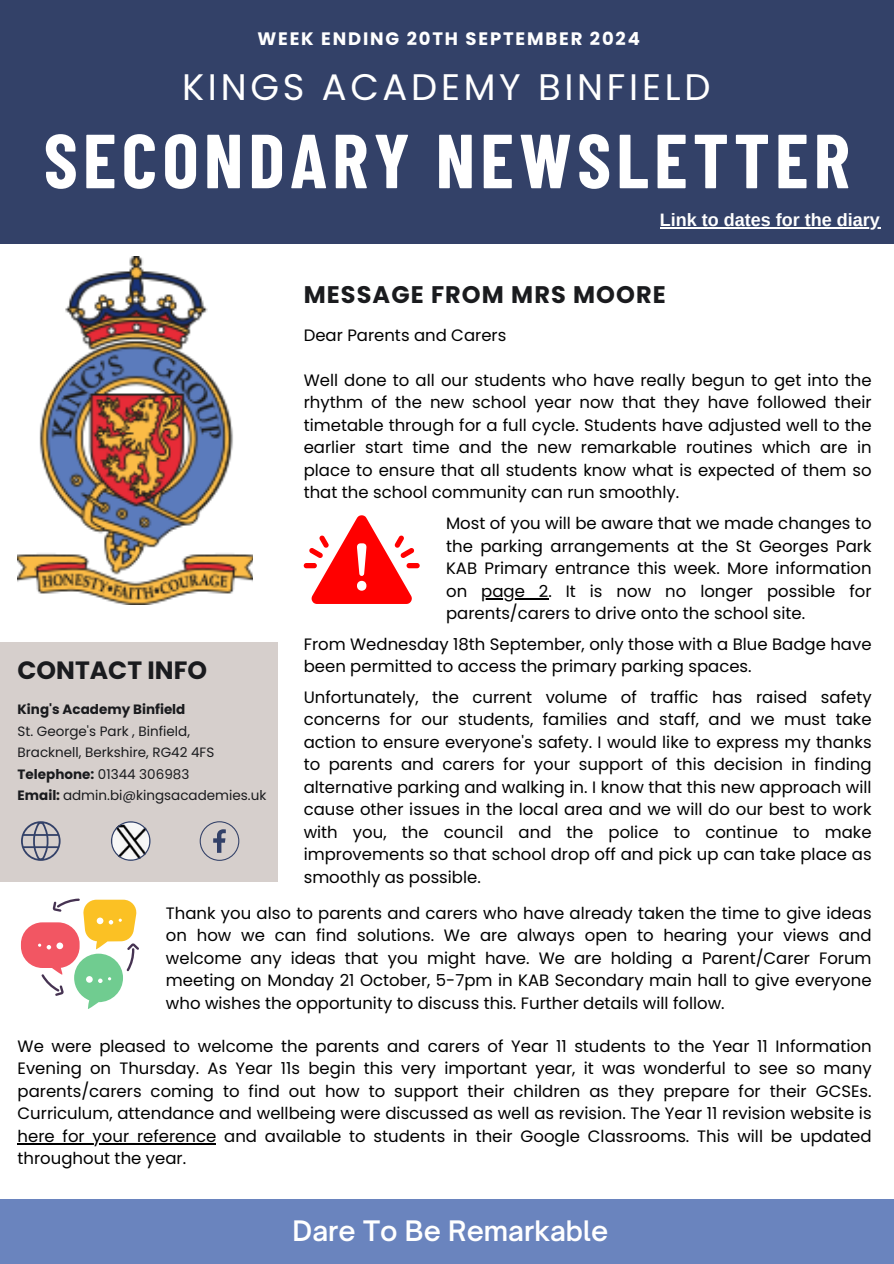
<style>
.page{position:relative;width:894px;height:1264px;background:#fff}
.page>*{position:absolute;margin:0;border:0;box-sizing:border-box;transform-origin:0 0}
.t1{font:700 76.35px "Barlow Condensed";letter-spacing:.07em;color:#fff}
.t2{font:36.9px "Poppins";letter-spacing:.1em;color:#fff}
.t3{font:600 27px "Open Sauce One";color:#fff}
.t4{font:700 25.05px "Poppins";color:#1a1b1e}
.t5{font:700 24px "Poppins";letter-spacing:.045em;color:#1a1b1e}
.t6{font:700 18px "Poppins";letter-spacing:.1em;color:#fff}
.t7{font:700 18px "Arimo";color:#fff}
.t8{font:16.5px/22.5px "Poppins";color:#000;text-align:justify}
.t9{font:13.5px "Poppins";color:#1a1b1e}
.t10{font:700 13.5px "Poppins";color:#1a1b1e}
.s1{font-weight:700}
</style>
<div class="page">
<img style="left:18px;top:256px;width:235px;height:348px">
<div style="left:0;top:642px;width:278px;height:239px;background:#d6cfcc"></div>
<div style="left:0;top:0;width:893px;height:244px;background:#334168"></div>
<svg style="left:21px;top:821px;width:39px;height:39px"></svg>
<svg style="left:200px;top:821px;width:39px;height:39px"></svg>
<div style="left:0;top:1199px;width:893px;height:64px;background:#6a84be"></div>
<svg style="left:111px;top:821px;width:39px;height:39px"></svg>
<hr style="left:659px;top:227px;width:220px;height:1px;background:#fff">
<div style="left:406px;top:563px;width:13px;height:5px;background:#f00;border-radius:3px"></div>
<div style="left:303px;top:563px;width:14px;height:5px;background:#f00;border-radius:3px"></div>
<svg style="left:309px;top:515px;width:105px;height:89px"></svg>
<hr style="left:481px;top:598px;width:67px;height:1px;background:#000">
<svg style="left:21px;top:898px;width:118px;height:111px"></svg>
<hr style="left:18px;top:1142px;width:198px;height:2px;background:#000">
<p class="t6" style="left:257px;top:26px;width:384px">WEEK ENDING 20TH SEPTEMBER 2024</p>
<p class="t2" style="left:182px;top:61px;width:530px">KINGS ACADEMY BINFIELD</p>
<p class="t1" style="left:44px;top:112px;width:807px">SECONDARY NEWSLETTER</p>
<p class="t7" style="left:659px;top:210px;width:221px">Link to dates for the diary</p>
<p class="t5" style="left:303px;top:278px;width:363px">MESSAGE FROM MRS MOORE</p>
<p class="t8" style="left:303px;top:324px;width:204px">Dear Parents and Carers</p>
<h5 class="t8" style="left:303px;top:369px;width:569px">Well done to all our students who have really begun to get into the rhythm of the new school year now that they have followed their timetable through for a full cycle. Students have adjusted well to the earlier start time and the new remarkable routines which are in place to ensure that all students know what is expected of them so that the school community can run smoothly.</h5>
<p class="t8" style="left:446px;top:512px;width:427px">Most of you will be aware that we made changes to the parking arrangements at the St Georges Park KAB Primary entrance this week. More information on</p>
<p class="t8" style="left:446px;top:579px;width:427px;text-indent:35px">page 2. It is now no longer possible for parents/carers to drive onto the school site.</p>
<p class="t8" style="left:303px;top:632px;width:569px">From Wednesday 18th September, only those with a Blue Badge have been permitted to access the primary parking spaces.</p>
<p class="t8" style="left:303px;top:685px;width:569px">Unfortunately, the current volume of traffic has raised safety concerns for our students, families and staff, and we must take action to ensure everyone's safety. I would like to express my thanks to parents and carers for your support of this decision in finding alternative parking and walking in. I know that this new approach will cause other issues in the local area and we will do our best to work with you, the council and the police to continue to make improvements so that school drop off and pick up can take place as smoothly as possible.</p>
<p class="t8" style="left:166px;top:901px;width:707px">Thank you also to parents and carers who have already taken the time to give ideas on how we can find solutions. We are always open to hearing your views and welcome any ideas that you might have. We are holding a Parent/Carer Forum meeting on Monday 21 October, 5-7pm in KAB Secondary main hall to give everyone who wishes the opportunity to discuss this. Further details will follow.</p>
<p class="t8" style="left:18px;top:1034px;width:855px">We were pleased to welcome the parents and carers of Year 11 students to the Year 11 Information Evening on Thursday. As Year 11s begin this very important year, it was wonderful to see so many parents/carers coming to find out how to support their children as they prepare for their GCSEs.<br>Curriculum, attendance and wellbeing were discussed as well as revision. The Year 11 revision website is</p>
<p class="t8" style="left:18px;top:1124px;width:855px">here for your reference and available to students in their Google Classrooms. This will be updated throughout the year.</p>
<h3 class="t4" style="left:18px;top:652px;width:191px">CONTACT INFO</h3>
<p class="t10" style="left:18px;top:700px;width:169px">King's Academy Binfield</p>
<p class="t9" style="left:18px;top:721px;width:174px">St. George's Park , Binfield,</p>
<p class="t9" style="left:18px;top:743px;width:198px">Bracknell, Berkshire, RG42 4FS</p>
<p class="t9" style="left:18px;top:764px;width:173px"><span class="s1">Telephone:</span> 01344 306983</p>
<p class="t9" style="left:18px;top:785px;width:250px"><span class="s1">Email:</span> admin.bi@kingsacademies.uk</p>
<h6 class="t3" style="left:283px;top:1213px;width:327px">DARE To Be Remarkable</h6>
<h2 class="t3" style="left:292px;top:1213px;width:65px">Dare</h2>
</div>
